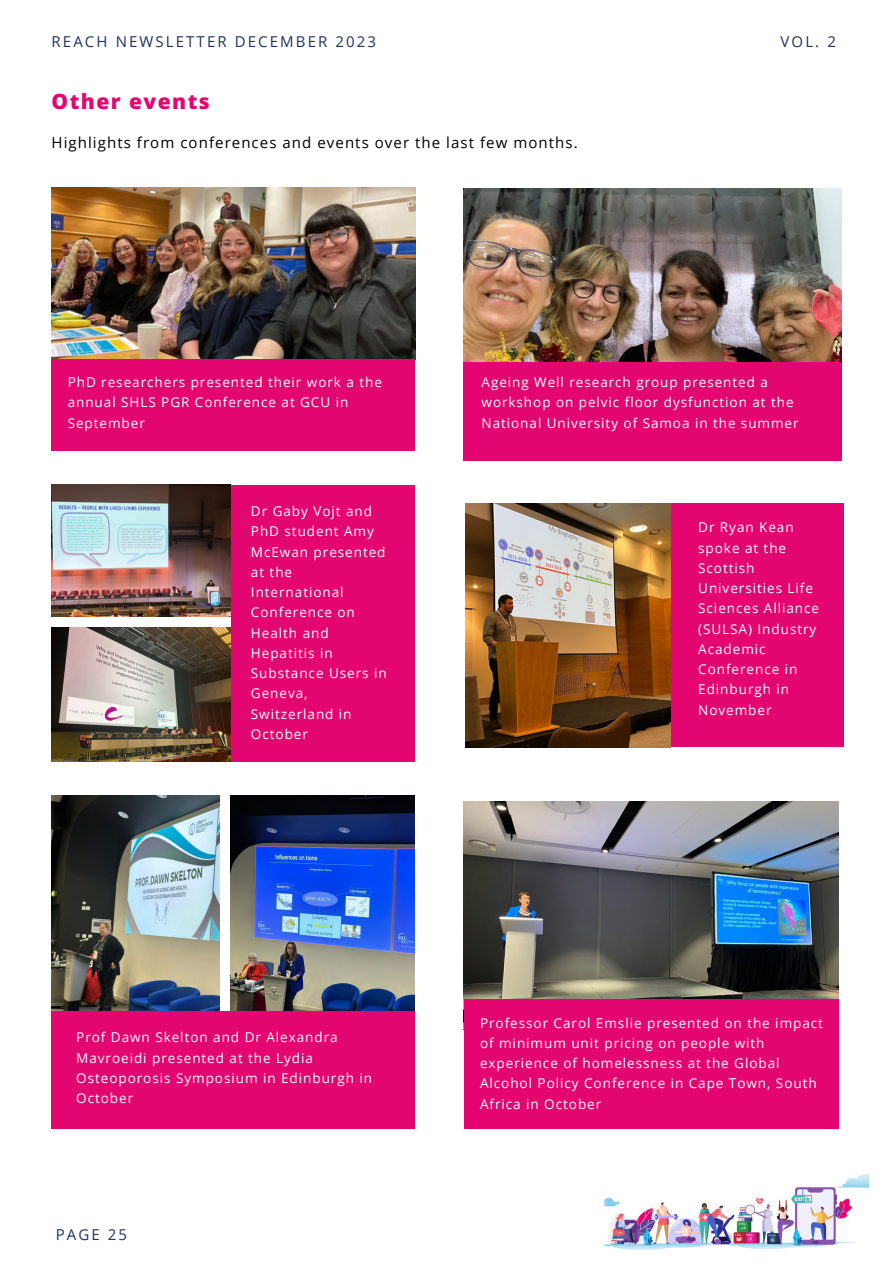
<style>
.page{position:relative;width:893px;height:1264px;background:#fff}
.page>*{position:absolute;margin:0;border:0;box-sizing:border-box;transform-origin:0 0}
.t1{font:800 21px "Open Sans";letter-spacing:.07em;color:#e30670}
.t2{font:15px "Open Sans";letter-spacing:.07em;color:#000}
.t3{font:15px "Open Sans";letter-spacing:.14em;color:#1f3361}
.t4{font:13.5px/20.2px "Open Sans";letter-spacing:.07em;color:#fff}
</style>
<div class="page">
<img style="left:604px;top:1174px;width:264px;height:75px">
<img style="left:52px;top:187px;width:363px;height:172px">
<img style="left:52px;top:627px;width:178px;height:134px">
<img style="left:52px;top:485px;width:178px;height:131px">
<div style="left:231px;top:485px;width:183px;height:276px;background:#e30670"></div>
<div style="left:52px;top:360px;width:362px;height:91px;background:#e30670"></div>
<img style="left:463px;top:188px;width:378px;height:174px">
<div style="left:463px;top:362px;width:378px;height:98px;background:#e30670"></div>
<img style="left:465px;top:503px;width:205px;height:244px">
<div style="left:52px;top:1010px;width:362px;height:118px;background:#e30670"></div>
<img style="left:52px;top:795px;width:167px;height:215px">
<img style="left:230px;top:795px;width:185px;height:215px">
<img style="left:463px;top:801px;width:375px;height:197px">
<div style="left:463px;top:998px;width:375px;height:130px;background:#e30670"></div>
<div style="left:670px;top:503px;width:173px;height:244px;background:#e30670"></div>
<p class="t3" style="left:52px;top:31px;width:326px">REACH NEWSLETTER DECEMBER 2023</p>
<p class="t1" style="left:52px;top:86px;width:160px">Other events</p>
<p class="t2" style="left:52px;top:132px;width:527px">Highlights from conferences and events over the last few months.</p>
<p class="t3" style="left:780px;top:31px;width:57px">VOL. 2</p>
<p class="t4" style="left:68px;top:372px;width:316px">PhD researchers presented their work a the annual SHLS PGR Conference at GCU in<br>September</p>
<p class="t4" style="left:481px;top:372px;width:318px">Ageing Well research group presented a workshop on pelvic floor dysfunction at the<br>National University of Samoa in the summer</p>
<p class="t4" style="left:251px;top:500px;width:137px">Dr Gaby Vojt and<br>PhD student Amy<br>McEwan presented at the<br>International<br>Conference on<br>Health and<br>Hepatitis in<br>Substance Users in<br>Geneva,<br>Switzerland in<br>October</p>
<p class="t4" style="left:698px;top:517px;width:122px">Dr Ryan Kean spoke at the<br>Scottish<br>Universities Life<br>Sciences Alliance (SULSA) Industry<br>Academic<br>Conference in<br>Edinburgh in<br>November</p>
<p class="t4" style="left:76px;top:1027px;width:297px">Prof Dawn Skelton and Dr Alexandra<br>Mavroeidi presented at the Lydia<br>Osteoporosis Symposium in Edinburgh in<br>October</p>
<p class="t3" style="left:56px;top:1223px;width:73px">PAGE 25</p>
<p class="t4" style="left:480px;top:1012px;width:344px">Professor Carol Emslie presented on the impact of minimum unit pricing on people with experience of homelessness at the Global Alcohol Policy Conference in Cape Town, South Africa in October</p>
</div>
